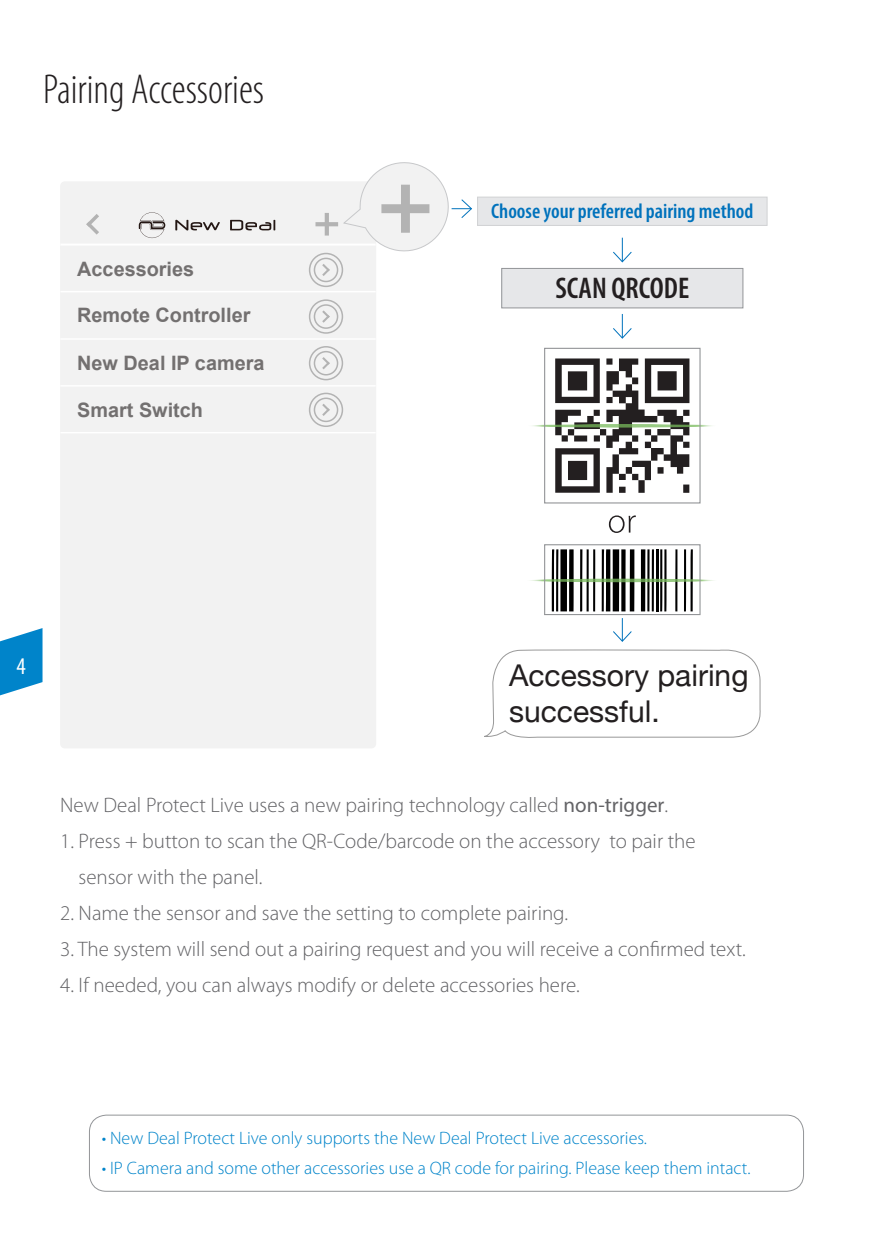
<style>
.page{position:relative;width:893px;height:1234px;background:#fff}
.page>*{position:absolute;margin:0;border:0;box-sizing:border-box;transform-origin:0 0}
.t1{font:300 condensed 42px "Myriad Pro";color:#231f20}
.t2{font:30px "Helvetica Neue";color:#231f20}
.t3{font:600 condensed 30px "Myriad Pro";color:#231f20}
.t4{font:condensed 24px "Myriad Pro";color:#fff}
.t5{font:300 21px "Myriad Pro";color:#636366}
.t6{font:600 condensed 21px "Myriad Pro";color:#0072bc}
.t7{font:700 19.8px "Arial";color:#737070}
.t8{font:300 18px "Myriad Pro";color:#0084ca}
.s1{font-weight:400}
</style>
<div class="page">
<svg style="left:0;top:628px;width:43px;height:68px"></svg>
<div style="left:60px;top:181px;width:316px;height:567px;background:#f2f2f2;border-radius:5px"></div>
<svg style="left:309px;top:299px;width:35px;height:35px"></svg>
<svg style="left:309px;top:346px;width:35px;height:35px"></svg>
<svg style="left:309px;top:392px;width:35px;height:35px"></svg>
<svg style="left:86px;top:214px;width:13px;height:20px"></svg>
<hr style="left:60px;top:243px;width:316px;height:3px;background:#fff">
<hr style="left:60px;top:291px;width:316px;height:1px;background:#fff">
<hr style="left:60px;top:338px;width:316px;height:1px;background:#fff">
<hr style="left:60px;top:385px;width:316px;height:1px;background:#fff">
<hr style="left:60px;top:432px;width:316px;height:1px;background:#fff">
<svg style="left:175px;top:220px;width:45px;height:10px"></svg>
<svg style="left:230px;top:220px;width:45px;height:10px"></svg>
<svg style="left:139px;top:212px;width:26px;height:26px"></svg>
<div style="left:89px;top:1114px;width:715px;height:77px;border:1px solid #939598;border-radius:17px"></div>
<div style="left:502px;top:268px;width:241px;height:40px;background:#e6e7e9"></div>
<div style="left:501px;top:268px;width:242px;height:40px;border:1px solid #939598"></div>
<svg style="left:602px;top:549px;width:32px;height:62px"></svg>
<svg style="left:675px;top:549px;width:2px;height:62px"></svg>
<svg style="left:660px;top:549px;width:6px;height:62px"></svg>
<svg style="left:684px;top:549px;width:9px;height:62px"></svg>
<svg style="left:580px;top:549px;width:15px;height:62px"></svg>
<hr style="left:656px;top:549px;width:2px;height:62px;background:#000">
<svg style="left:552px;top:549px;width:22px;height:62px"></svg>
<svg style="left:641px;top:549px;width:13px;height:62px"></svg>
<svg style="left:526px;top:578px;width:193px;height:4px"></svg>
<div style="left:544px;top:544px;width:157px;height:71px;border:1px solid #939598"></div>
<svg style="left:609px;top:515px;width:27px;height:18px"></svg>
<svg style="left:484px;top:618px;width:277px;height:120px"></svg>
<svg style="left:613px;top:314px;width:19px;height:25px"></svg>
<svg style="left:613px;top:238px;width:19px;height:25px"></svg>
<div style="left:478px;top:197px;width:289px;height:28px;background:#e6e7e9"></div>
<div style="left:477px;top:197px;width:290px;height:29px;border:1px solid #d1d2d4"></div>
<svg style="left:309px;top:162px;width:163px;height:125px"></svg>
<div style="left:381px;top:204px;width:48px;height:9px;background:#b3b3b3"></div>
<div style="left:401px;top:185px;width:9px;height:48px;background:#b3b3b3"></div>
<svg style="left:555px;top:358px;width:134px;height:134px"></svg>
<hr style="left:526px;top:424px;width:193px;height:3px;background:#78ba5b;border-radius:50%">
<div style="left:544px;top:348px;width:157px;height:155px;border:1px solid #939598"></div>
<p class="t1" style="left:43px;top:67px;width:222px">Pairing Accessories</p>
<p class="t7" style="left:77px;top:256px;width:118px">Accessories</p>
<p class="t7" style="left:77px;top:302px;width:175px">Remote Controller</p>
<p class="t7" style="left:77px;top:349px;width:189px">New Deal IP camera</p>
<p class="t7" style="left:77px;top:396px;width:127px">Smart Switch</p>
<p class="t6" style="left:491px;top:200px;width:264px">Choose your preferred pairing method</p>
<p class="t3" style="left:555px;top:272px;width:135px">SCAN QRCODE</p>
<p class="t4" style="left:17px;top:651px;width:11px">4</p>
<p class="t2" style="left:509px;top:653px;width:241px">Accessory pairing</p>
<p class="t2" style="left:509px;top:689px;width:152px">successful.</p>
<p class="t5" style="left:60px;top:793px;width:609px">New Deal Protect Live uses a new pairing technology called <span class="s1">non-trigger</span>.</p>
<p class="t5" style="left:60px;top:829px;width:637px">1. Press + button to scan the QR-Code/barcode on the accessory to pair the</p>
<p class="t5" style="left:79px;top:865px;width:185px">sensor with the panel.</p>
<p class="t5" style="left:60px;top:901px;width:509px">2. Name the sensor and save the setting to complete pairing.</p>
<p class="t5" style="left:60px;top:937px;width:687px">3. The system will send out a pairing request and you will receive a confirmed text.</p>
<p class="t5" style="left:60px;top:973px;width:521px">4. If needed, you can always modify or delete accessories here.</p>
<p class="t8" style="left:102px;top:1127px;width:547px">• New Deal Protect Live only supports the New Deal Protect Live accessories.</p>
<p class="t8" style="left:102px;top:1157px;width:650px">• IP Camera and some other accessories use a QR code for pairing. Please keep them intact.</p>
</div>
